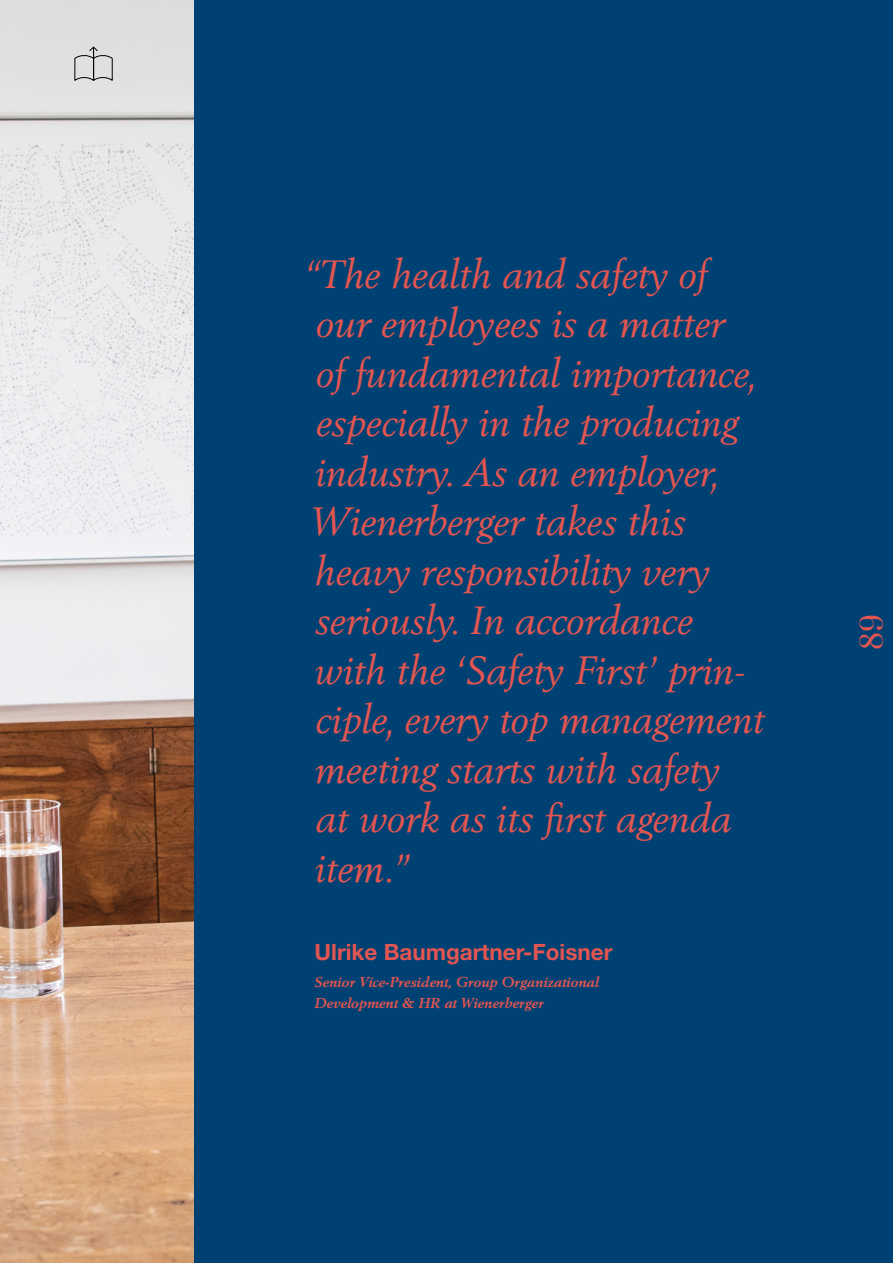
<style>
.page{position:relative;width:893px;height:1263px;background:#004174}
.page>*{position:absolute;margin:0;border:0;box-sizing:border-box;transform-origin:0 0}
.t1{font:italic 39px/49.5px "Berling LT";color:#e35550}
.t2{font:27.75px "Prata";color:#e35550}
.t3{font:700 22.5px "Helvetica Neue LT Std";color:#e35550}
.t4{font:italic 700 14.25px/20.2px "Berling LT";color:#e35550}
</style>
<div class="page">
<img style="left:0;top:0;width:193px;height:1263px">
<svg style="left:74px;top:46px;width:39px;height:36px"></svg>
<p class="t1" style="left:305px;top:249px;width:461px">“The health and safety of our employees is a matter<br>of fundamental importance, especially in the producing industry. As an employer,<br>Wienerberger takes this heavy responsibility very seriously. In accordance<br>with the ‘Safety First’ prin&shy;ciple, every top management meeting starts with safety<br>at work as its first agenda item.”</p>
<p class="t3" style="left:315px;top:938px;width:299px">Ulrike Baumgartner-Foisner</p>
<p class="t4" style="left:315px;top:972px;width:286px">Senior Vice-President, Group Organizational<br>Development &amp; HR at Wienerberger</p>
<p class="t2" style="left:849px;top:650px;width:37px;rotate:-90deg">89</p>
</div>
